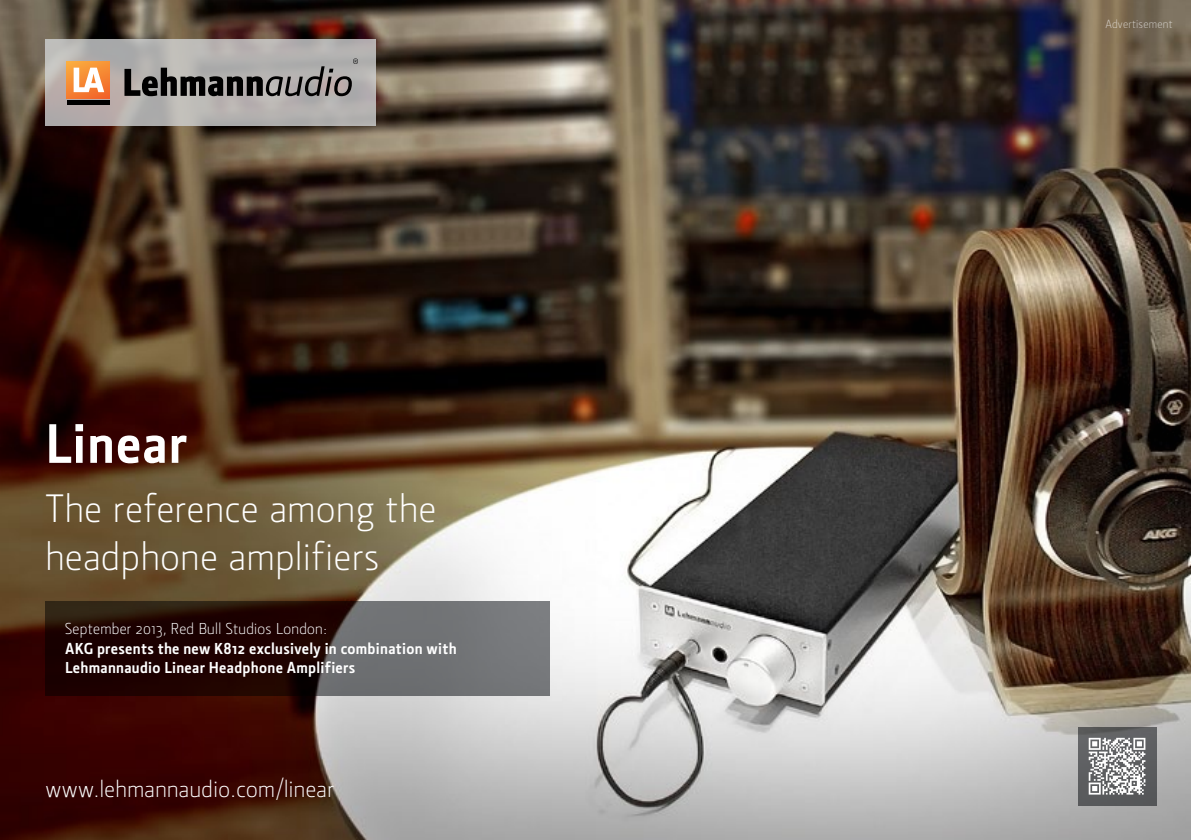
<style>
.page{position:relative;width:1191px;height:840px;background:#fff}
.page>*{position:absolute;margin:0;border:0;box-sizing:border-box;transform-origin:0 0}
.t1{font:700 56px "Section";letter-spacing:.02em;color:#fff}
.t2{font:300 40px/48px "Section";letter-spacing:.02em;color:#fff}
.t3{font:300 24px "Section";letter-spacing:.02em;color:#fff}
.t4{font:700 16px/19.2px "Section";letter-spacing:.02em;color:#fff}
.t5{font:300 16px "Section";letter-spacing:.02em;color:#fff}
.t6{font:300 12px "Section";letter-spacing:.02em;color:#d1d3d4}
</style>
<div class="page">
<img style="left:0;top:0;width:1191px;height:839px">
<svg style="left:45px;top:40px;width:331px;height:86px;background:#b5b1af"></svg>
<svg style="left:67px;top:61px;width:43px;height:38px"></svg>
<svg style="left:74px;top:68px;width:30px;height:24px"></svg>
<svg style="left:124px;top:58px;width:234px;height:38px;background:#7d7b7a"></svg>
<hr style="left:67px;top:100px;width:43px;height:4px;background:#000">
<svg style="left:45px;top:600px;width:505px;height:95px;background:#433534"></svg>
<div style="left:1077px;top:726px;width:79px;height:79px;background:#5a5c5d"></div>
<svg style="left:1088px;top:737px;width:57px;height:57px"></svg>
<h1 class="t1" style="left:45px;top:411px;width:143px">Linear</h1>
<h2 class="t2" style="left:45px;top:484px;width:392px">The reference among the headphone amplifiers</h2>
<p class="t5" style="left:65px;top:619px;width:263px">September 2013, Red Bull Studios London:</p>
<p class="t4" style="left:65px;top:638px;width:393px">AKG presents the new K812 exclusively in combination with<br>Lehmannaudio Linear Headphone Amplifiers</p>
<h3 class="t3" style="left:45px;top:774px;width:290px">www.lehmannaudio.com/linear</h3>
<p class="t6" style="left:1105px;top:17px;width:69px">Advertisement</p>
</div>
